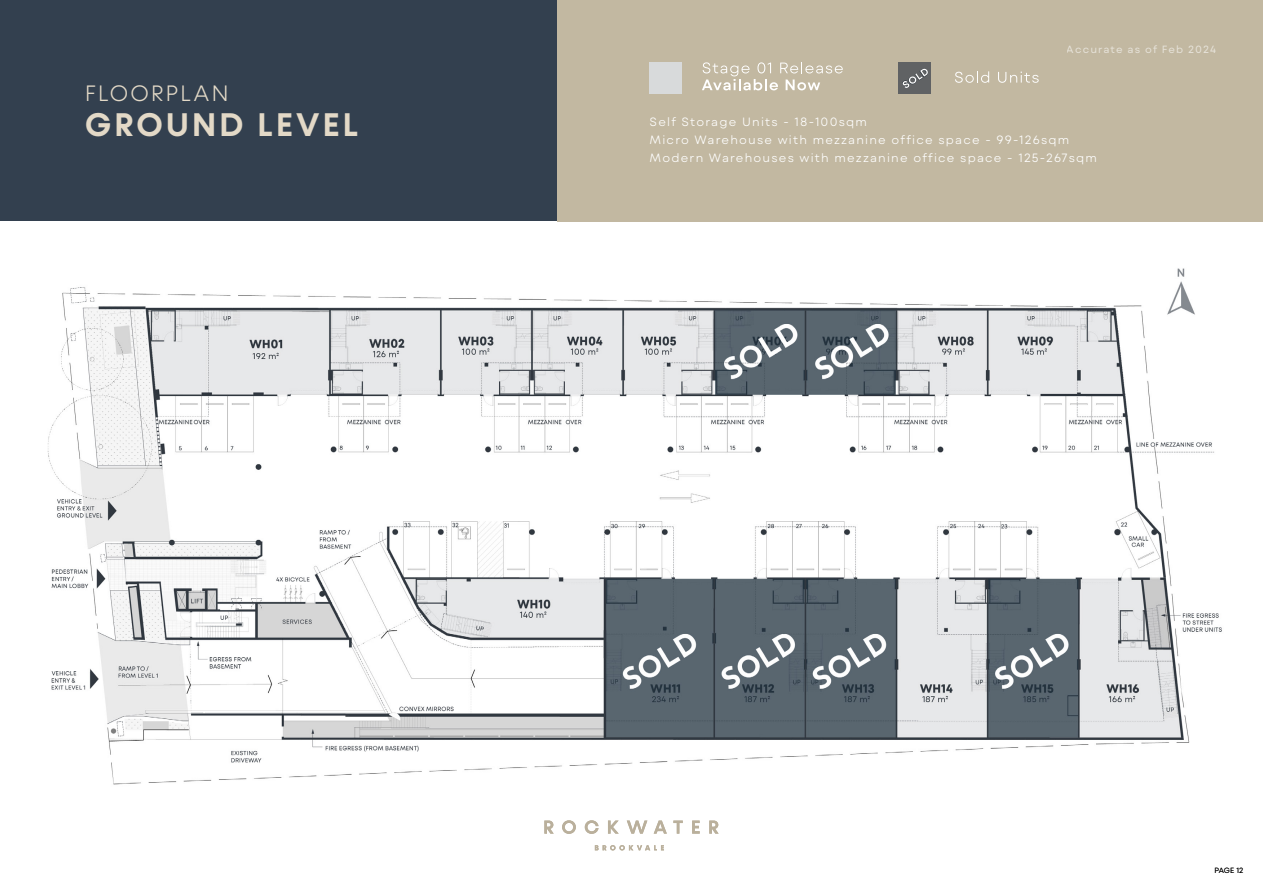
<style>
.page{position:relative;width:1263px;height:893px;background:#fff}
.page>*{position:absolute;margin:0;border:0;box-sizing:border-box;transform-origin:0 0}
.t1{font:600 33px "Konnect";letter-spacing:.1em;color:#e3d9c7}
.t2{font:300 22.5px "Konnect";letter-spacing:.1em;color:#e3d9c7}
.t3{font:300 12px/18px "Mont Blanc";letter-spacing:.1em;color:#fff}
.t4{font:600 10.95px "Mont Blanc";color:#303840;scale:.94 1}
.t5{font:10.5px "Mont Blanc";letter-spacing:.095em;color:#fff}
.t6{font:300 7.5px "Mont Blanc";letter-spacing:-.01em;color:#000}
.s1{font-size:10.35px}
.s2{font-size:10.5px}
</style>
<div class="page">
<img style="left:47px;top:268px;width:1175px;height:517px">
<svg style="left:595px;top:845px;width:69px;height:5px"></svg>
<svg style="left:544px;top:820px;width:10px;height:14px"></svg>
<svg style="left:562px;top:820px;width:14px;height:14px"></svg>
<svg style="left:585px;top:820px;width:13px;height:14px"></svg>
<svg style="left:608px;top:820px;width:11px;height:14px"></svg>
<svg style="left:627px;top:820px;width:20px;height:14px"></svg>
<svg style="left:654px;top:820px;width:13px;height:14px"></svg>
<svg style="left:673px;top:820px;width:10px;height:14px"></svg>
<svg style="left:692px;top:820px;width:8px;height:14px"></svg>
<svg style="left:709px;top:820px;width:10px;height:14px"></svg>
<div style="left:0;top:0;width:557px;height:221px;background:#33404f"></div>
<div style="left:557px;top:0;width:706px;height:221px;background:#c2b8a1"></div>
<svg style="left:702px;top:62px;width:141px;height:28px"></svg>
<div style="left:649px;top:62px;width:33px;height:32px;background:#d8dadb"></div>
<svg style="left:955px;top:71px;width:34px;height:12px"></svg>
<svg style="left:998px;top:72px;width:41px;height:11px"></svg>
<div style="left:899px;top:62px;width:32px;height:32px;background:#606264"></div>
<svg style="left:902px;top:68px;width:26px;height:20px"></svg>
<h2 class="t2" style="left:85px;top:81px;width:145px">FLOORPLAN</h2>
<h1 class="t1" style="left:85px;top:105px;width:275px">GROUND LEVEL</h1>
<p class="t4" style="left:899px;top:81px;width:32px;rotate:-34deg"><span class="s1">S</span><span class="s2">O</span>LD</p>
<p class="t5" style="left:1067px;top:43px;width:151px">Accurate as of Feb 2024</p>
<p class="t3" style="left:649px;top:113px;width:449px">Self Storage Units - 18-100sqm<br>Micro Warehouse with mezzanine office space - 99-126sqm<br>Modern Warehouses with mezzanine office space - 125-267sqm</p>
<p class="t6" style="left:1214px;top:866px;width:31px">PAGE 12</p>
</div>
